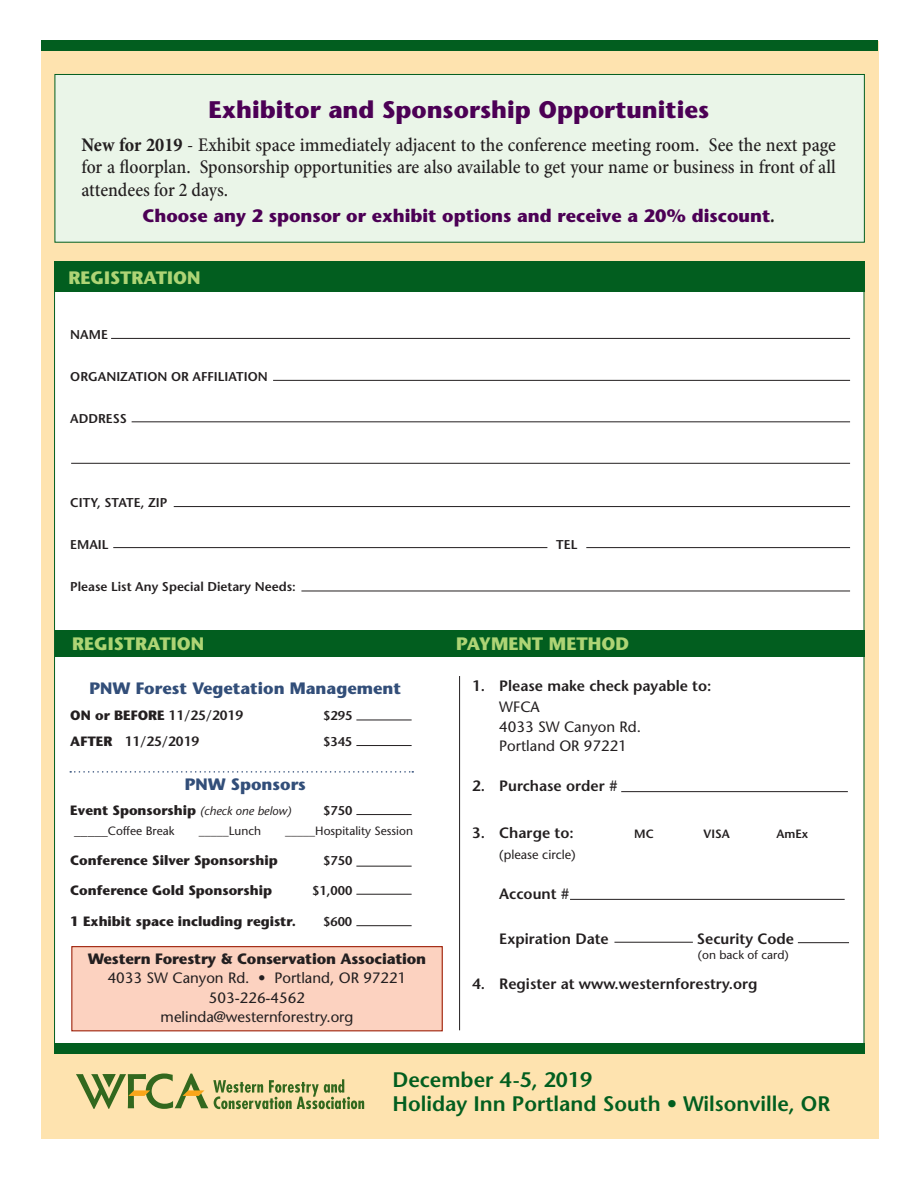
<style>
.page{position:relative;width:918px;height:1188px;background:#fff}
.page>*{position:absolute;margin:0;border:0;box-sizing:border-box;transform-origin:0 0}
.t1{font:700 24px "Stone Sans Std";color:#4c0055}
.t2{font:600 21px "Stone Sans Std";color:#025e1f}
.t3{font:500 condensed 19.5px/22.5px "Minion Pro";letter-spacing:-.005em;color:#231f20;text-align:justify}
.t4{font:700 18px "Stone Sans Std";color:#4c0055}
.headers{font:700 18px "Stone Sans Std";color:#aed475}
.headers-2{font:700 16.5px "Stone Sans Std";color:#324e79}
.form{font:600 15px/21px "Stone Sans Std";color:#231f20}
.form-2{font:700 15px/19.5px "Stone Sans Std";letter-spacing:-.01em;color:#231f20;text-align:center}
.form-3{font:500 15px/19.5px "Stone Sans Std";color:#231f20}
.form-4{font:700 13.5px "Stone Sans Std";color:#231f20}
.form-5{font:600 13.5px "Stone Sans Std";color:#231f20}
.form-6{font:600 12.75px "Stone Sans Std";color:#231f20}
.form-7{font:500 12.75px "Stone Sans Std";color:#231f20}
.form-8{font:500 12px "Stone Sans Std";color:#231f20}
.form-9{font:600 12px "Stone Sans Std";color:#231f20}
.s1{font-weight:700}
.s2{font-family:"Minion Pro";font-style:italic;font-stretch:condensed;font-size:19.5px;color:#231f20}
.s3{font-weight:600}
.s4{font-weight:500;font-style:italic;font-size:12px}
.s5{font-size:13.5px}
.s6{font-weight:500}
</style>
<div class="page">
<div style="left:41px;top:41px;width:837px;height:1097px;background:#fee3af"></div>
<div style="left:55px;top:74px;width:810px;height:169px;background:#eaf5e8;border:1px solid #025e1f"></div>
<div style="left:42px;top:40px;width:836px;height:11px;background:#025e1f"></div>
<div style="left:55px;top:275px;width:809px;height:773px;background:#fff"></div>
<hr style="left:459px;top:676px;width:1px;height:354px;background:#231f20">
<div style="left:54px;top:261px;width:811px;height:30px;background:#025e1f"></div>
<hr style="left:111px;top:338px;width:739px;height:1px;background:#231f20">
<hr style="left:273px;top:380px;width:577px;height:1px;background:#231f20">
<hr style="left:132px;top:422px;width:718px;height:1px;background:#231f20">
<hr style="left:586px;top:547px;width:264px;height:1px;background:#231f20">
<hr style="left:71px;top:463px;width:779px;height:1px;background:#231f20">
<hr style="left:174px;top:506px;width:676px;height:1px;background:#231f20">
<hr style="left:113px;top:547px;width:434px;height:1px;background:#231f20">
<hr style="left:301px;top:591px;width:549px;height:1px;background:#231f20">
<div style="left:72px;top:947px;width:370px;height:84px;background:#fcd2c0"></div>
<div style="left:71px;top:946px;width:372px;height:85px;border:1px solid #9e240d"></div>
<div style="left:55px;top:630px;width:810px;height:27px;background:#025e1f"></div>
<hr style="left:356px;top:720px;width:56px;height:1px;background:#231f20">
<hr style="left:356px;top:745px;width:56px;height:1px;background:#231f20">
<hr style="left:356px;top:866px;width:56px;height:1px;background:#231f20">
<hr style="left:356px;top:894px;width:56px;height:1px;background:#231f20">
<hr style="left:356px;top:925px;width:56px;height:1px;background:#231f20">
<hr style="left:356px;top:814px;width:56px;height:1px;background:#231f20">
<hr style="left:570px;top:899px;width:275px;height:1px;background:#231f20">
<hr style="left:614px;top:942px;width:79px;height:1px;background:#231f20">
<hr style="left:621px;top:791px;width:227px;height:1px;background:#231f20">
<hr style="left:798px;top:942px;width:51px;height:1px;background:#231f20">
<svg style="left:76px;top:1074px;width:288px;height:35px"></svg>
<div style="left:54px;top:1043px;width:811px;height:10px;background:#025e1f"></div>
<svg style="left:70px;top:771px;width:343px;height:2px"></svg>
<p class="t1" style="left:208px;top:95px;width:502px">Exhibitor and Sponsorship Opportunities</p>
<p class="t3" style="left:82px;top:134px;width:756px"><span class="s1">New for 2019</span> - Exhibit space immediately adjacent to the conference meeting room. See the next page for a floorplan. Sponsorship opportunities are also available to get your name or business in front of all attendees for 2 days.</p>
<p class="t4" style="left:142px;top:205px;width:634px">Choose any 2 sponsor or exhibit options and receive a 20% discount<span class="s2">.</span></p>
<p class="headers" style="left:69px;top:267px;width:133px">REGISTRATION</p>
<p class="form-6" style="left:70px;top:326px;width:39px">NAME</p>
<p class="form-6" style="left:70px;top:368px;width:199px">ORGANIZATION OR AFFILIATION</p>
<p class="form-6" style="left:70px;top:410px;width:58px">ADDRESS</p>
<p class="form-6" style="left:70px;top:494px;width:99px">CITY, STATE, ZIP</p>
<p class="form-6" style="left:70px;top:536px;width:40px">EMAIL</p>
<p class="form-6" style="left:556px;top:536px;width:23px">TEL</p>
<p class="form-6" style="left:70px;top:578px;width:227px">Please List Any Special Dietary Needs:</p>
<p class="headers" style="left:72px;top:633px;width:133px">REGISTRATION</p>
<p class="headers-2" style="left:90px;top:678px;width:313px">PNW Forest Vegetation Management</p>
<p class="form-4" style="left:70px;top:707px;width:174px">ON or BEFORE <span class="s3">11/25/2019</span></p>
<p class="form-6" style="left:323px;top:708px;width:31px">$295</p>
<p class="form-5" style="left:70px;top:734px;width:130px"><span class="s1">AFTER</span> 11/25/2019</p>
<p class="form-6" style="left:323px;top:734px;width:31px">$345</p>
<p class="headers-2" style="left:185px;top:775px;width:123px">PNW Sponsors</p>
<p class="form-4" style="left:70px;top:802px;width:223px">Event Sponsorship <span class="s4">(check one below)</span></p>
<p class="form-6" style="left:323px;top:803px;width:31px">$750</p>
<p class="form-8" style="left:74px;top:823px;width:102px"><span class="s5">_____</span>Coffee Break</p>
<p class="form-8" style="left:199px;top:823px;width:64px">_____Lunch</p>
<p class="form-8" style="left:285px;top:823px;width:129px">_____Hospitality Session</p>
<p class="form-4" style="left:70px;top:852px;width:209px">Conference Silver Sponsorship</p>
<p class="form-6" style="left:323px;top:853px;width:31px">$750</p>
<p class="form-4" style="left:70px;top:883px;width:203px">Conference Gold Sponsorship</p>
<p class="form-6" style="left:312px;top:883px;width:42px">$1,000</p>
<p class="form-4" style="left:70px;top:913px;width:227px">1 Exhibit space including registr.</p>
<p class="form-6" style="left:323px;top:913px;width:31px">$600</p>
<p class="form-2" style="left:88px;top:949px;width:340px">Western Forestry &amp; Conservation Association<br><span class="s6">4033 SW Canyon Rd. • Portland, OR 97221</span></p>
<p class="form-3" style="left:209px;top:988px;width:98px">503-226-4562</p>
<p class="form-3" style="left:161px;top:1007px;width:194px">melinda@westernforestry.org</p>
<p class="headers" style="left:456px;top:633px;width:174px">PAYMENT METHOD</p>
<p class="form" style="left:499px;top:676px;width:214px;text-indent:-27px">1. Please make check payable to:<br><span class="s6">WFCA</span></p>
<p class="form-3" style="left:499px;top:717px;width:143px">4033 SW Canyon Rd.<br>Portland OR 97221</p>
<p class="form" style="left:472px;top:775px;width:147px">2. Purchase order #</p>
<p class="form" style="left:472px;top:822px;width:103px">3. Charge to:</p>
<p class="form-9" style="left:634px;top:826px;width:21px">MC</p>
<p class="form-9" style="left:704px;top:826px;width:28px">VISA</p>
<p class="form-9" style="left:776px;top:826px;width:33px">AmEx</p>
<p class="form-7" style="left:499px;top:847px;width:78px">(please circle)</p>
<p class="form" style="left:499px;top:883px;width:72px">Account #</p>
<p class="form" style="left:499px;top:928px;width:111px">Expiration Date</p>
<p class="form" style="left:697px;top:928px;width:99px">Security Code</p>
<p class="form" style="left:472px;top:973px;width:287px">4. Register at www.westernforestry.org</p>
<p class="form-8" style="left:698px;top:948px;width:92px">(on back of card)</p>
<p class="t2" style="left:393px;top:1067px;width:201px">December 4-5, 2019</p>
<p class="t2" style="left:393px;top:1091px;width:439px">Holiday Inn Portland South • Wilsonville, OR</p>
</div>
